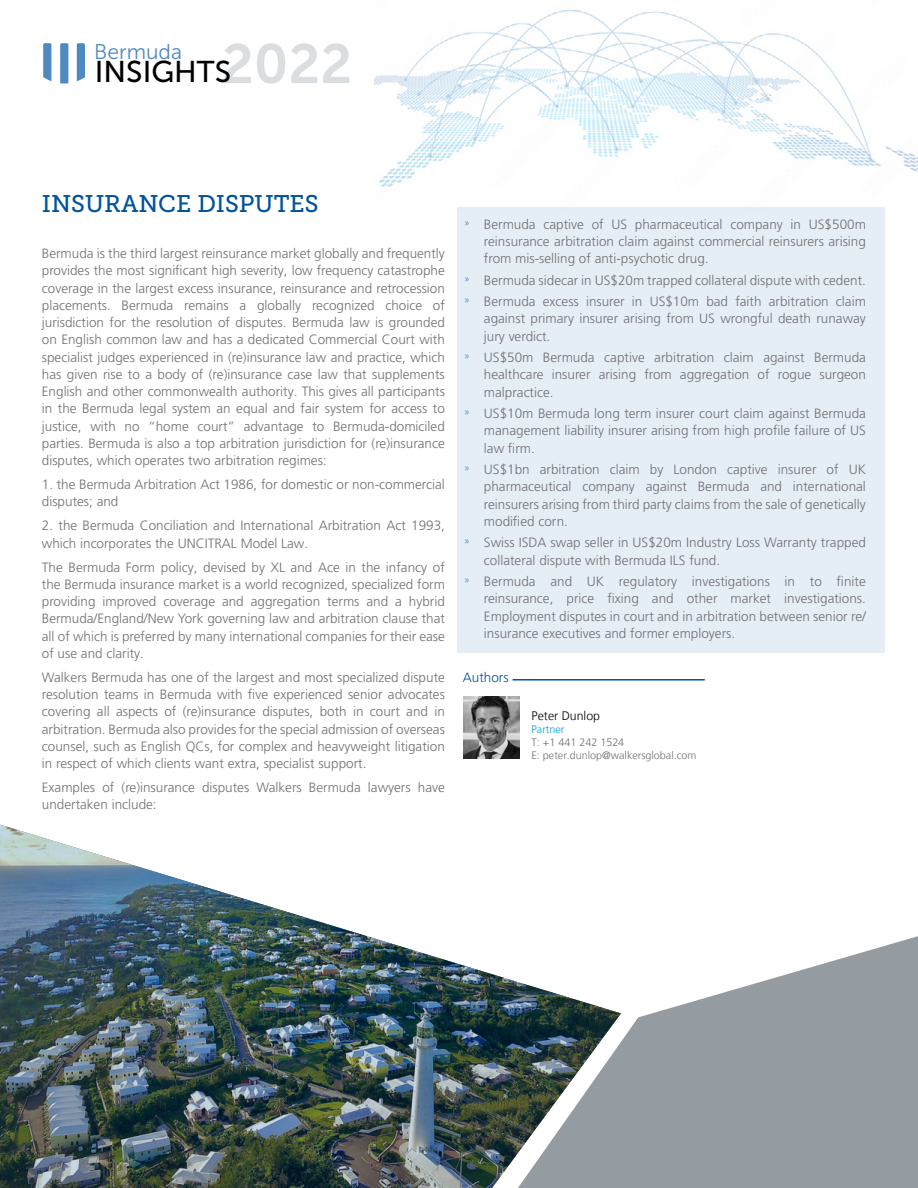
<style>
.page{position:relative;width:918px;height:1188px;background:#fff}
.page>*{position:absolute;margin:0;border:0;box-sizing:border-box;transform-origin:0 0}
.t1{font:30px "Museo Sans 500";color:#000}
.t2{font:24px "Museo Slab 500";color:#00539b}
.t3{font:21.15px "Museo Sans 300";color:#4f8abe}
.t4{font:300 13.5px/17.2px "Frutiger LT Pro";color:#717073;text-align:justify}
.t5{font:300 13.5px "Frutiger LT Pro";color:#00539b}
.t6{font:300 12.3px "Frutiger LT";color:#000}
.t7{font:300 10.8px/13px "Frutiger LT";color:#717073}
.t8{font:300 10.8px "Frutiger LT";color:#009bda}
.s1{font-family:"Museo Sans 700";font-size:55.05px;color:#dadee1}
</style>
<div class="page">
<svg style="left:43px;top:43px;width:8px;height:38px"></svg>
<svg style="left:60px;top:43px;width:8px;height:40px"></svg>
<svg style="left:77px;top:43px;width:8px;height:38px"></svg>
<img style="left:375px;top:10px;width:543px;height:199px">
<div style="left:457px;top:207px;width:427px;height:445px;background:#e6eef5"></div>
<svg style="left:621px;top:936px;width:297px;height:252px;fill:#949ca1"></svg>
<img style="left:0;top:825px;width:621px;height:363px">
<img style="left:463px;top:697px;width:56px;height:62px">
<hr style="left:513px;top:679px;width:192px;height:2px;background:#00539b">
<h1 class="t1" style="left:95px;top:55px;width:259px">INSIGHTS<span class="s1">2022</span></h1>
<h3 class="t3" style="left:94px;top:40px;width:89px">Bermuda</h3>
<h2 class="t2" style="left:42px;top:191px;width:278px">INSURANCE DISPUTES</h2>
<p class="t4" style="left:42px;top:245px;width:405px">Bermuda is the third largest reinsurance market globally and frequently provides the most significant high severity, low frequency catastrophe coverage in the largest excess insurance, reinsurance and retrocession placements. Bermuda remains a globally recognized choice of jurisdiction for the resolution of disputes. Bermuda law is grounded on English common law and has a dedicated Commercial Court with specialist judges experienced in (re)insurance law and practice, which has given rise to a body of (re)insurance case law that supplements English and other commonwealth authority. This gives all participants in the Bermuda legal system an equal and fair system for access to justice, with no “home court” advantage to Bermuda-domiciled parties. Bermuda is also a top arbitration jurisdiction for (re)insurance disputes, which operates two arbitration regimes:</p>
<p class="t4" style="left:42px;top:476px;width:405px">1. the Bermuda Arbitration Act 1986, for domestic or non-commercial disputes; and</p>
<p class="t4" style="left:42px;top:517px;width:405px">2. the Bermuda Conciliation and International Arbitration Act 1993, which incorporates the UNCITRAL Model Law.</p>
<p class="t4" style="left:42px;top:559px;width:405px">The Bermuda Form policy, devised by XL and Ace in the infancy of the Bermuda insurance market is a world recognized, specialized form providing improved coverage and aggregation terms and a hybrid Bermuda/England/New York governing law and arbitration clause that all of which is preferred by many international companies for their ease of use and clarity.</p>
<p class="t4" style="left:42px;top:669px;width:405px">Walkers Bermuda has one of the largest and most specialized dispute resolution teams in Bermuda with five experienced senior advocates covering all aspects of (re)insurance disputes, both in court and in arbitration. Bermuda also provides for the special admission of overseas counsel, such as English QCs, for complex and heavyweight litigation in respect of which clients want extra, specialist support.</p>
<p class="t4" style="left:42px;top:779px;width:405px">Examples of (re)insurance disputes Walkers Bermuda lawyers have undertaken include:</p>
<p class="t4" style="left:484px;top:215px;width:384px;text-indent:-19px"><sup>»</sup> Bermuda captive of US pharmaceutical company in US$500m reinsurance arbitration claim against commercial reinsurers arising from mis-selling of anti-psychotic drug.</p>
<p class="t4" style="left:465px;top:269px;width:403px;line-height:21.5px"><sup>»</sup> Bermuda sidecar in US$20m trapped collateral dispute with cedent. <sup>»</sup> Bermuda excess insurer in US$10m bad faith arbitration claim</p>
<p class="t4" style="left:484px;top:310px;width:384px">against primary insurer arising from US wrongful death runaway jury verdict.</p>
<p class="t4" style="left:484px;top:349px;width:384px;text-indent:-19px"><sup>»</sup> US$50m Bermuda captive arbitration claim against Bermuda healthcare insurer arising from aggregation of rogue surgeon malpractice.</p>
<p class="t4" style="left:484px;top:405px;width:384px;text-indent:-19px"><sup>»</sup> US$10m Bermuda long term insurer court claim against Bermuda management liability insurer arising from high profile failure of US law firm.</p>
<p class="t4" style="left:484px;top:461px;width:384px;text-indent:-19px"><sup>»</sup> US$1bn arbitration claim by London captive insurer of UK pharmaceutical company against Bermuda and international reinsurers arising from third party claims from the sale of genetically modified corn.</p>
<p class="t4" style="left:484px;top:534px;width:384px;text-indent:-19px"><sup>»</sup> Swiss ISDA swap seller in US$20m Industry Loss Warranty trapped collateral dispute with Bermuda ILS fund.</p>
<p class="t4" style="left:484px;top:573px;width:384px;text-indent:-19px"><sup>»</sup> Bermuda and UK regulatory investigations in to finite reinsurance, price fixing and other market investigations.<br>Employment disputes in court and in arbitration between senior re/ insurance executives and former employers.</p>
<p class="t5" style="left:463px;top:669px;width:47px">Authors</p>
<p class="t6" style="left:532px;top:709px;width:70px">Peter Dunlop</p>
<p class="t8" style="left:532px;top:723px;width:34px">Partner</p>
<p class="t7" style="left:532px;top:736px;width:166px">T: +1 441 242 1524<br>E: peter.dunlop@walkersglobal.com</p>
</div>
